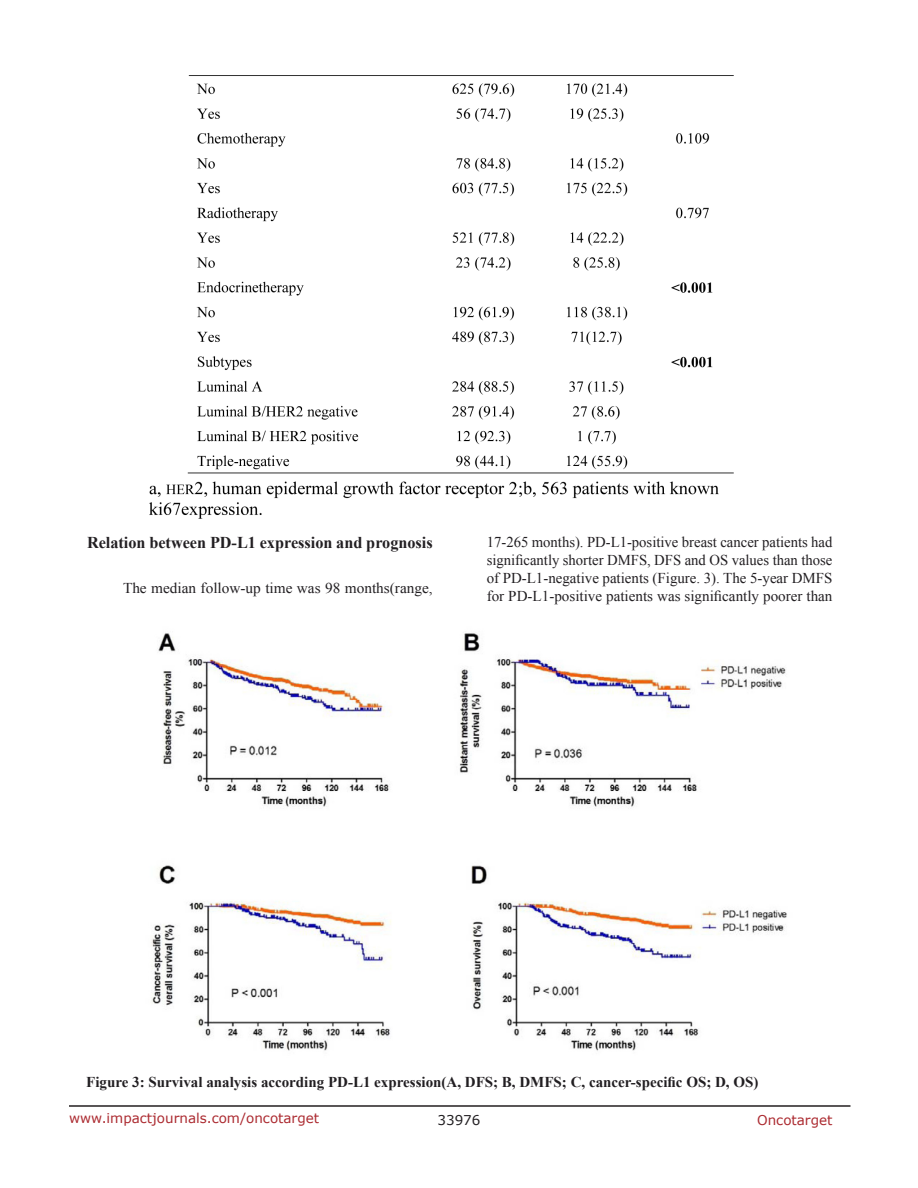
<style>
.page{position:relative;width:918px;height:1188px;background:#fff}
.page>*{position:absolute;margin:0;border:0;box-sizing:border-box;transform-origin:0 0}
.SubHeading{font:700 16.5px "Times New Roman";color:#221f22}
.BodyText{font:15px/18px "Times New Roman";color:#221f22;text-align:justify}
.FigureText{font:700 15px "Times New Roman";color:#221f22}
.t1{font:13.5px "Verdana";color:#ac2b31}
.t2{font:13.5px "Verdana";color:#221f22}
</style>
<div class="page">
<hr style="left:69px;top:1105px;width:781px;height:2px;background:#231f20">
<img style="left:150px;top:83px;width:583px;height:436px">
<img style="left:151px;top:633px;width:636px;height:418px">
<p class="SubHeading" style="left:87px;top:531px;width:347px">Relation between PD-L1 expression and prognosis</p>
<p class="BodyText" style="left:123px;top:579px;width:311px">The median follow-up time was 98 months(range,</p>
<p class="BodyText" style="left:487px;top:533px;width:347px">17-265 months). PD-L1-positive breast cancer patients had significantly shorter DMFS, DFS and OS values than those of PD-L1-negative patients (Figure. 3). The 5-year DMFS for PD-L1-positive patients was significantly poorer than</p>
<p class="FigureText" style="left:86px;top:1071px;width:674px">Figure 3: Survival analysis according PD-L1 expression(A, DFS; B, DMFS; C, cancer-specific OS; D, OS)</p>
<p class="t1" style="left:69px;top:1109px;width:252px">www.impactjournals.com/oncotarget</p>
<p class="t2" style="left:438px;top:1111px;width:44px">33976</p>
<p class="t1" style="left:757px;top:1111px;width:77px">Oncotarget</p>
</div>
